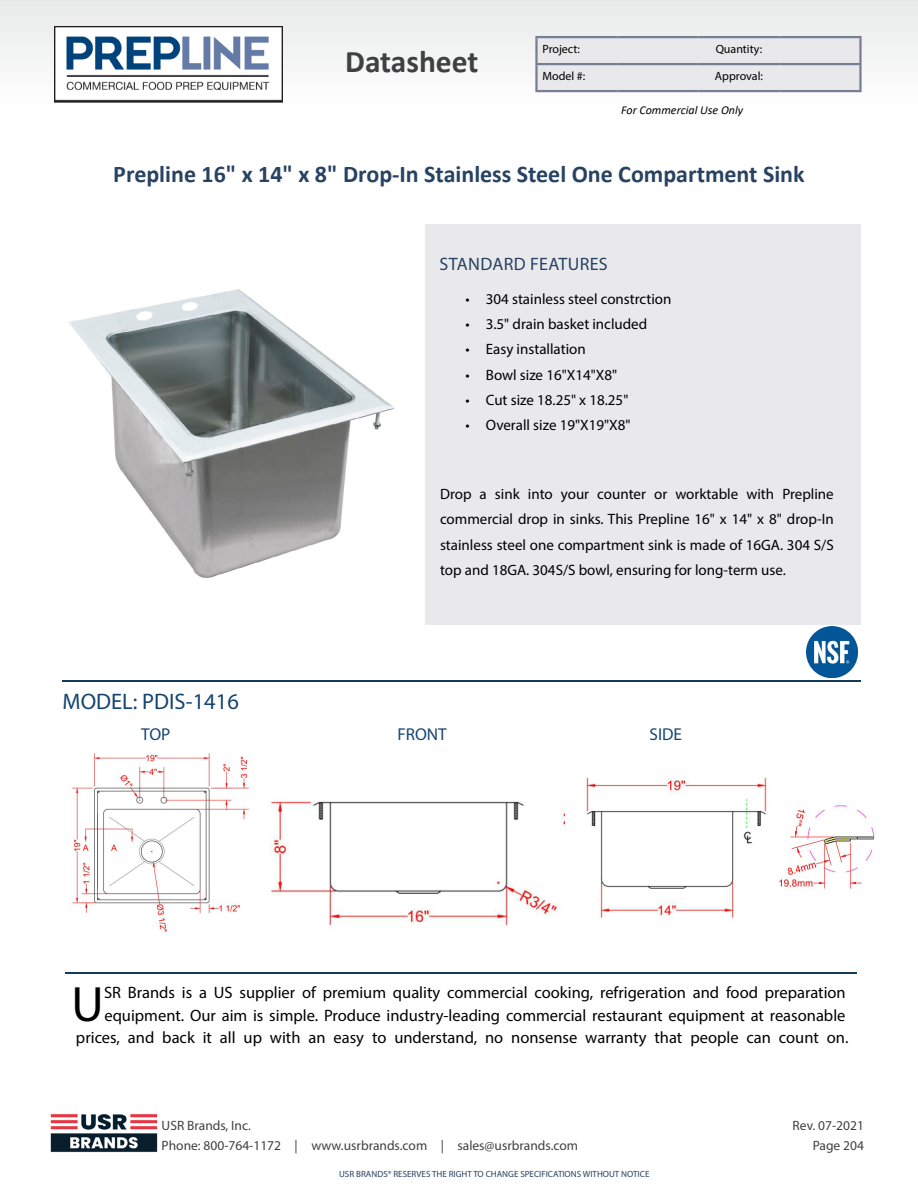
<style>
.page{position:relative;width:918px;height:1188px;background:#fff}
.page>*{position:absolute;margin:0;border:0;box-sizing:border-box;transform-origin:0 0}
.t1{font:49.95px "Myriad Pro";color:#000}
.t2{font:700 31.5px "Calibri";color:#404042}
.t3{font:700 24px "Calibri";color:#274262}
.t4{font:22.5px "Myriad Pro";color:#154472}
.t5{font:18px "Myriad Pro";letter-spacing:.02em;color:#274262}
.t6{font:17.25px "Myriad Pro";color:#154472}
.t7{font:16.5px/22.5px "Myriad Pro";color:#000;text-align:right}
.t8{font:15px/25.5px "Myriad Pro";color:#000;text-align:justify}
.t9{font:13.5px/19.5px "Myriad Pro";color:#404042}
.t10{font:12px "Myriad Pro";color:#000}
.t11{font:italic 12px "Calibri";color:#000}
.t12{font:9px "Myriad Pro";color:#274262}
</style>
<div class="page">
<hr style="left:65px;top:972px;width:792px;height:2px;background:#113a5b">
<div style="left:425px;top:224px;width:436px;height:400px;background:#e9e9ec"></div>
<hr style="left:63px;top:680px;width:798px;height:2px;background:#113a5b">
<img style="left:807px;top:626px;width:51px;height:51px">
<img style="left:68px;top:289px;width:326px;height:289px">
<img style="left:71px;top:753px;width:178px;height:179px">
<img style="left:269px;top:801px;width:295px;height:125px">
<img style="left:585px;top:777px;width:183px;height:141px">
<img style="left:779px;top:804px;width:98px;height:85px">
<div style="left:0;top:0;width:918px;height:127px;background:#f5f5f6"></div>
<div style="left:538px;top:38px;width:321px;height:52px;background:#e9e9ec"></div>
<hr style="left:535px;top:36px;width:82px;height:2px;background:#777d95">
<hr style="left:535px;top:38px;width:3px;height:25px;background:#777d95">
<hr style="left:617px;top:36px;width:81px;height:2px;background:#777d95">
<hr style="left:698px;top:36px;width:81px;height:2px;background:#777d95">
<hr style="left:779px;top:36px;width:83px;height:2px;background:#777d95">
<hr style="left:859px;top:38px;width:3px;height:25px;background:#777d95">
<hr style="left:535px;top:63px;width:82px;height:2px;background:#777d95">
<hr style="left:535px;top:65px;width:3px;height:25px;background:#777d95">
<hr style="left:617px;top:63px;width:81px;height:2px;background:#777d95">
<hr style="left:698px;top:63px;width:81px;height:2px;background:#777d95">
<hr style="left:779px;top:63px;width:83px;height:2px;background:#777d95">
<hr style="left:859px;top:65px;width:3px;height:25px;background:#777d95">
<hr style="left:535px;top:90px;width:82px;height:2px;background:#777d95">
<hr style="left:617px;top:90px;width:81px;height:2px;background:#777d95">
<hr style="left:698px;top:90px;width:81px;height:2px;background:#777d95">
<hr style="left:779px;top:90px;width:83px;height:2px;background:#777d95">
<img style="left:55px;top:26px;width:228px;height:76px">
<img style="left:50px;top:1114px;width:108px;height:38px">
<h2 class="t2" style="left:345px;top:40px;width:135px">Datasheet</h2>
<p class="t10" style="left:542px;top:42px;width:39px">Project:</p>
<p class="t10" style="left:716px;top:42px;width:48px">Quantity:</p>
<p class="t10" style="left:542px;top:69px;width:44px">Model #:</p>
<p class="t10" style="left:715px;top:69px;width:50px">Approval:</p>
<p class="t11" style="left:621px;top:102px;width:123px">For Commercial Use Only</p>
<h3 class="t3" style="left:113px;top:157px;width:693px">Prepline 16" x 14" x 8" Drop-In Stainless Steel One Compartment Sink</h3>
<p class="t5" style="left:440px;top:253px;width:170px">STANDARD FEATURES</p>
<p class="t8" style="left:466px;top:286px;width:207px">• 304 stainless steel constrction</p>
<p class="t8" style="left:466px;top:311px;width:183px">• 3.5" drain basket included</p>
<p class="t8" style="left:466px;top:336px;width:122px">• Easy installation</p>
<p class="t8" style="left:466px;top:362px;width:153px">• Bowl size 16"X14"X8"</p>
<p class="t8" style="left:466px;top:387px;width:164px">• Cut size 18.25" x 18.25"</p>
<p class="t8" style="left:466px;top:412px;width:166px">• Overall size 19"X19"X8"</p>
<p class="t8" style="left:440px;top:481px;width:395px">Drop a sink into your counter or worktable with Prepline commercial drop in sinks. This Prepline 16" x 14" x 8" drop-In stainless steel one compartment sink is made of 16GA. 304 S/S top and 18GA. 304S/S bowl, ensuring for long-term use.</p>
<h3 class="t4" style="left:63px;top:688px;width:178px">MODEL: PDIS-1416</h3>
<p class="t6" style="left:141px;top:724px;width:31px">TOP</p>
<p class="t6" style="left:397px;top:724px;width:51px">FRONT</p>
<p class="t6" style="left:650px;top:724px;width:34px">SIDE</p>
<p class="t7" style="left:76px;top:981px;width:774px">SR Brands is a US supplier of premium quality commercial cooking, refrigeration and food preparation equipment. Our aim is simple. Produce industry-leading commercial restaurant equipment at reasonable prices, and back it all up with an easy to understand, no nonsense warranty that people can count on.</p>
<h1 class="t1" style="left:72px;top:973px;width:34px">U</h1>
<p class="t9" style="left:162px;top:1116px;width:418px">USR Brands, Inc.<br>Phone: 800-764-1172 | www.usrbrands.com | sales@usrbrands.com</p>
<p class="t9" style="left:793px;top:1116px;width:73px;text-align:right">Rev. 07-2021<br>Page 204</p>
<p class="t12" style="left:339px;top:1169px;width:312px">USR BRANDS® RESERVES THE RIGHT TO CHANGE SPECIFICATIONS WITHOUT NOTICE</p>
</div>
